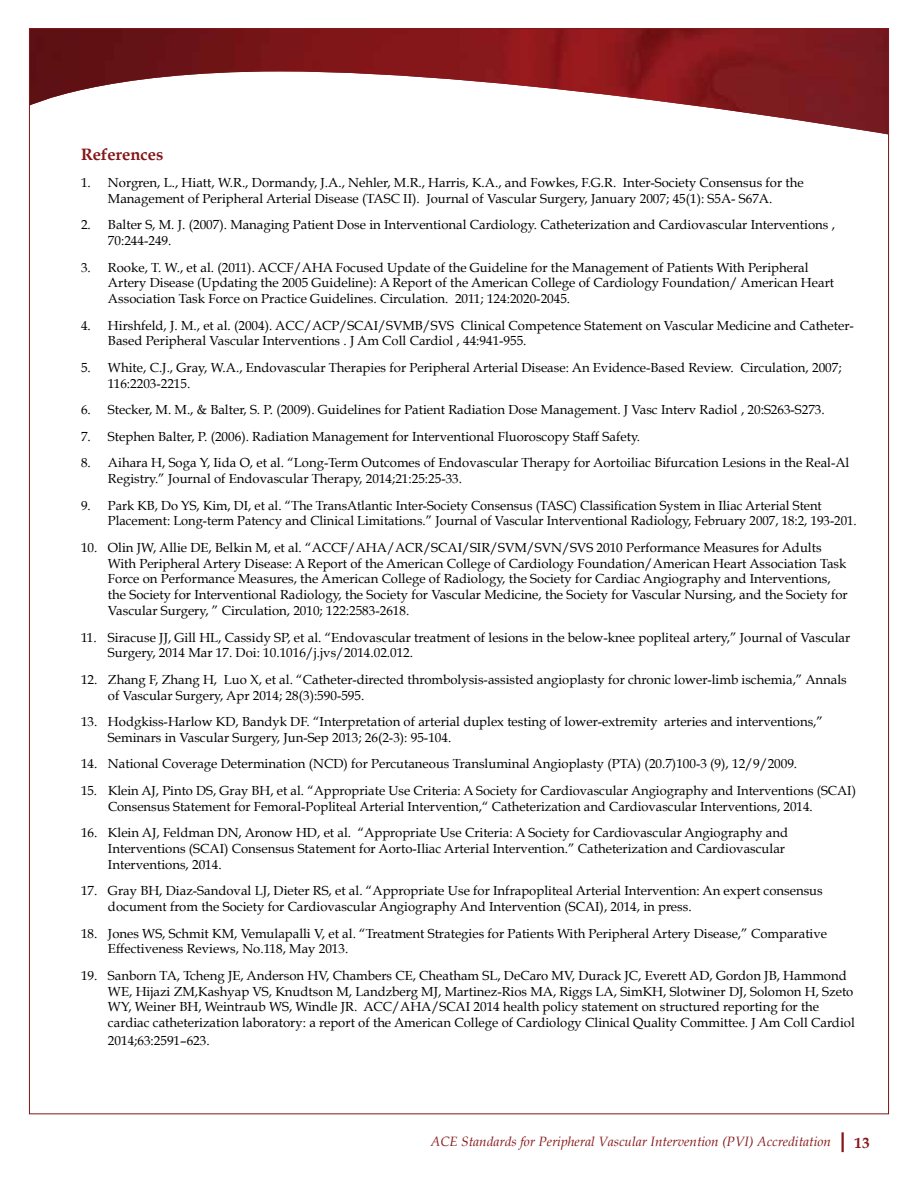
<style>
.page{position:relative;width:918px;height:1188px;background:#fff}
.page>*{position:absolute;margin:0;border:0;box-sizing:border-box;transform-origin:0 0}
.t1{font:700 16.5px "Book Antiqua";color:#841618}
.t2{font:700 15px "Book Antiqua";color:#841618}
.t3{font:italic 13.5px "Book Antiqua";color:#841618}
.t4{font:13.2px/15.8px "Book Antiqua";color:#000}
</style>
<div class="page">
<hr style="left:841px;top:1132px;width:3px;height:20px;background:#841618">
<img style="left:31px;top:30px;width:856px;height:104px">
<p class="t1" style="left:81px;top:145px;width:84px">References</p>
<p class="t4" style="left:81px;top:175px;width:724px;text-align:center">1. Norgren, L., Hiatt, W.R., Dormandy, J.A., Nehler, M.R., Harris, K.A., and Fowkes, F.G.R. Inter-Society Consensus for the<br>Management of Peripheral Arterial Disease (TASC II). Journal of Vascular Surgery, January 2007; 45(1): S5A- S67A.</p>
<p class="t4" style="left:108px;top:217px;width:728px;text-indent:-27px">2. Balter S, M. J. (2007). Managing Patient Dose in Interventional Cardiology. Catheterization and Cardiovascular Interventions ,<br>70:244-249.</p>
<p class="t4" style="left:108px;top:260px;width:728px;text-indent:-27px">3. Rooke, T. W., et al. (2011). ACCF/AHA Focused Update of the Guideline for the Management of Patients With Peripheral<br>Artery Disease (Updating the 2005 Guideline): A Report of the American College of Cardiology Foundation/ American Heart<br>Association Task Force on Practice Guidelines. Circulation. 2011; 124:2020-2045.</p>
<p class="t4" style="left:108px;top:318px;width:747px;text-indent:-27px">4. Hirshfeld, J. M., et al. (2004). ACC/ACP/SCAI/SVMB/SVS Clinical Competence Statement on Vascular Medicine and Catheter-<br>Based Peripheral Vascular Interventions . J Am Coll Cardiol , 44:941-955.</p>
<p class="t4" style="left:108px;top:360px;width:735px;text-indent:-27px">5. White, C.J., Gray, W.A., Endovascular Therapies for Peripheral Arterial Disease: An Evidence-Based Review. Circulation, 2007;<br>116:2203-2215.</p>
<p class="t4" style="left:81px;top:402px;width:745px">6. Stecker, M. M., &amp; Balter, S. P. (2009). Guidelines for Patient Radiation Dose Management. J Vasc Interv Radiol , 20:S263-S273.</p>
<p class="t4" style="left:81px;top:429px;width:561px">7. Stephen Balter, P. (2006). Radiation Management for Interventional Fluoroscopy Staff Safety.</p>
<p class="t4" style="left:108px;top:455px;width:743px;text-indent:-27px">8. Aihara H, Soga Y, Iida O, et al. “Long-Term Outcomes of Endovascular Therapy for Aortoiliac Bifurcation Lesions in the Real-Al<br>Registry.” Journal of Endovascular Therapy, 2014;21:25:25-33.</p>
<p class="t4" style="left:108px;top:498px;width:750px;text-indent:-27px">9. Park KB, Do YS, Kim, DI, et al. “The TransAtlantic Inter-Society Consensus (TASC) Classification System in Iliac Arterial Stent<br>Placement: Long-term Patency and Clinical Limitations.” Journal of Vascular Interventional Radiology, February 2007, 18:2, 193-201.</p>
<p class="t4" style="left:108px;top:540px;width:741px;text-indent:-27px">10. Olin JW, Allie DE, Belkin M, et al. “ACCF/AHA/ACR/SCAI/SIR/SVM/SVN/SVS 2010 Performance Measures for Adults With Peripheral Artery Disease: A Report of the American College of Cardiology Foundation/American Heart Association Task Force on Performance Measures, the American College of Radiology, the Society for Cardiac Angiography and Interventions, the Society for Interventional Radiology, the Society for Vascular Medicine, the Society for Vascular Nursing, and the Society for Vascular Surgery, ” Circulation, 2010; 122:2583-2618.</p>
<p class="t4" style="left:108px;top:629px;width:744px;text-indent:-27px">11. Siracuse JJ, Gill HL, Cassidy SP, et al. “Endovascular treatment of lesions in the below-knee popliteal artery,” Journal of Vascular<br>Surgery, 2014 Mar 17. Doi: 10.1016/j.jvs/2014.02.012.</p>
<p class="t4" style="left:108px;top:672px;width:740px;text-indent:-27px">12. Zhang F, Zhang H, Luo X, et al. “Catheter-directed thrombolysis-assisted angioplasty for chronic lower-limb ischemia,” Annals of Vascular Surgery, Apr 2014; 28(3):590-595.</p>
<p class="t4" style="left:108px;top:714px;width:717px;text-indent:-27px">13. Hodgkiss-Harlow KD, Bandyk DF. “Interpretation of arterial duplex testing of lower-extremity arteries and interventions,”<br>Seminars in Vascular Surgery, Jun-Sep 2013; 26(2-3): 95-104.</p>
<p class="t4" style="left:81px;top:756px;width:718px">14. National Coverage Determination (NCD) for Percutaneous Transluminal Angioplasty (PTA) (20.7)100-3 (9), 12/9/2009.</p>
<p class="t4" style="left:108px;top:783px;width:750px;text-indent:-27px">15. Klein AJ, Pinto DS, Gray BH, et al. “Appropriate Use Criteria: A Society for Cardiovascular Angiography and Interventions (SCAI)<br>Consensus Statement for Femoral-Popliteal Arterial Intervention,“ Catheterization and Cardiovascular Interventions, 2014.</p>
<p class="t4" style="left:108px;top:825px;width:682px;text-indent:-27px">16. Klein AJ, Feldman DN, Aronow HD, et al. “Appropriate Use Criteria: A Society for Cardiovascular Angiography and<br>Interventions (SCAI) Consensus Statement for Aorto-Iliac Arterial Intervention.” Catheterization and Cardiovascular<br>Interventions, 2014.</p>
<p class="t4" style="left:108px;top:883px;width:716px;text-indent:-27px">17. Gray BH, Diaz-Sandoval LJ, Dieter RS, et al. “Appropriate Use for Infrapopliteal Arterial Intervention: An expert consensus document from the Society for Cardiovascular Angiography And Intervention (SCAI), 2014, in press.</p>
<p class="t4" style="left:108px;top:926px;width:721px;text-indent:-27px">18. Jones WS, Schmit KM, Vemulapalli V, et al. “Treatment Strategies for Patients With Peripheral Artery Disease,” Comparative<br>Effectiveness Reviews, No.118, May 2013.</p>
<p class="t4" style="left:108px;top:968px;width:748px;text-indent:-27px">19. Sanborn TA, Tcheng JE, Anderson HV, Chambers CE, Cheatham SL, DeCaro MV, Durack JC, Everett AD, Gordon JB, Hammond WE, Hijazi ZM,Kashyap VS, Knudtson M, Landzberg MJ, Martinez-Rios MA, Riggs LA, SimKH, Slotwiner DJ, Solomon H, Szeto WY, Weiner BH, Weintraub WS, Windle JR. ACC/AHA/SCAI 2014 health policy statement on structured reporting for the cardiac catheterization laboratory: a report of the American College of Cardiology Clinical Quality Committee. J Am Coll Cardiol</p>
<p class="t4" style="left:108px;top:1033px;width:103px">2014;63:2591–623.</p>
<p class="t3" style="left:431px;top:1134px;width:402px">ACE Standards for Peripheral Vascular Intervention (PVI) Accreditation</p>
<p class="t2" style="left:855px;top:1134px;width:16px">13</p>
</div>
